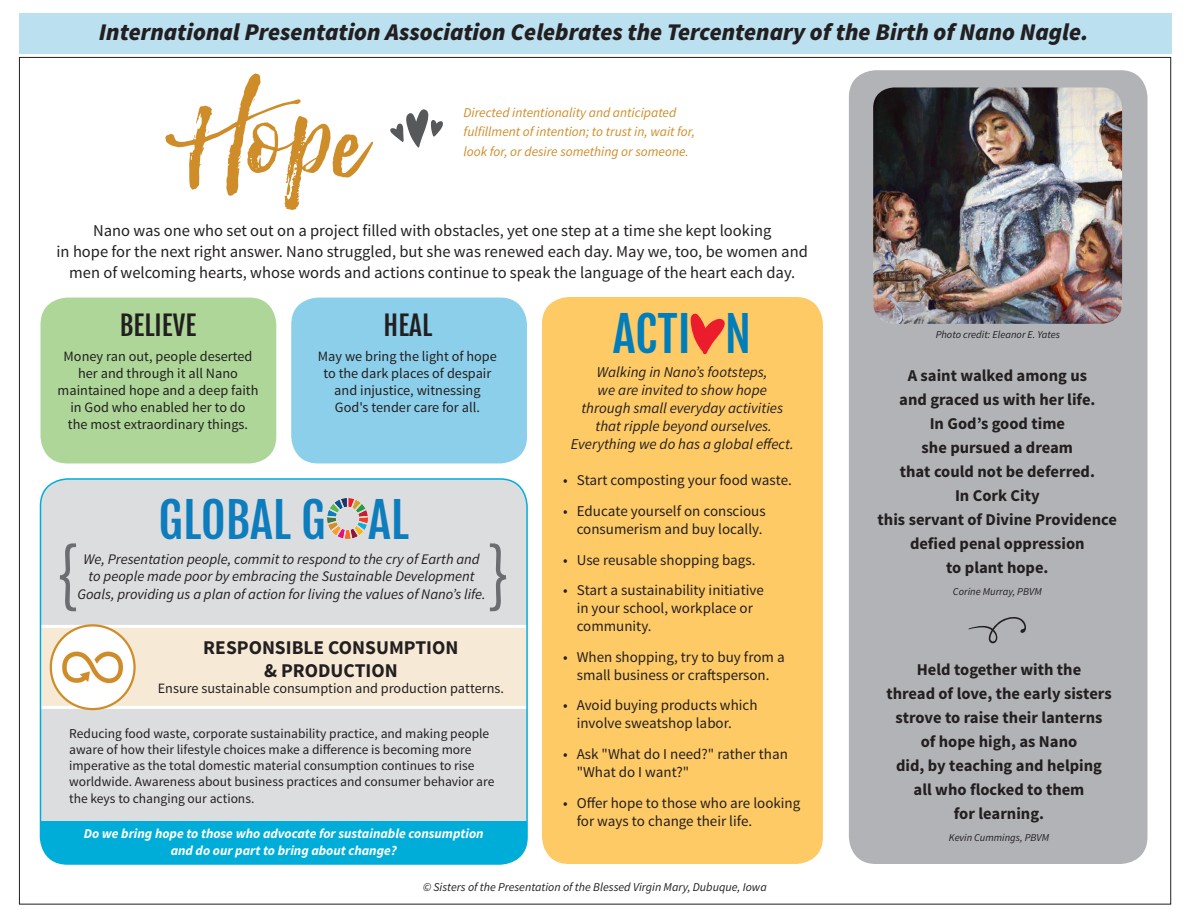
<style>
.page{position:relative;width:1188px;height:918px;background:#fff}
.page>*{position:absolute;margin:0;border:0;box-sizing:border-box;transform-origin:0 0}
.t1{font:172.5px "Hello Sunshine";color:#cf8d29}
.t2{font:48px "Fjalla One";color:#0d7dbd}
.t3{font:48px "Fjalla One";color:#007dbb}
.t4{font:27px "Fjalla One";color:#231f20}
.t5{font:italic 900 24px "Source Sans Pro";color:#231f20}
.t6{font:700 19.5px "Source Sans Pro";color:#231f20}
.t7{font:700 16.5px "Source Sans Pro";color:#231f20}
.t8{font:16.5px/21px "Source Sans Pro";color:#231f20;text-align:center}
.t9{font:15px/18px "Source Sans Pro";color:#231f20}
.t10{font:italic 15px "Source Sans Pro";color:#231f20}
.t11{font:italic 14.7px/17.5px "Source Sans Pro";color:#231f20;text-align:center}
.t12{font:14.25px "Source Sans Pro";color:#231f20}
.t13{font:13.5px/16.2px "Source Sans Pro";color:#231f20}
.t14{font:italic 13.5px/19.5px "Source Sans Pro";color:#cf8d29}
.t15{font:italic 700 13.5px "Source Sans Pro";color:#fff}
.t16{font:italic 12px "Source Sans Pro";color:#231f20}
.t17{font:italic 10.5px "Source Sans Pro";color:#231f20}
</style>
<div class="page">
<div style="left:40px;top:298px;width:236px;height:165px;background:#add698;border-radius:27px"></div>
<div style="left:291px;top:298px;width:236px;height:165px;background:#8ccfea;border-radius:27px"></div>
<div style="left:542px;top:297px;width:281px;height:567px;background:#feca65;border-radius:27px"></div>
<svg style="left:691px;top:314px;width:34px;height:40px"></svg>
<div style="left:849px;top:70px;width:298px;height:794px;background:#b2b3b7;border-radius:27px"></div>
<div style="left:19px;top:14px;width:1152px;height:40px;background:#bbe1f1"></div>
<div style="left:40px;top:479px;width:487px;height:385px;background:#dcdddf;border-radius:27px"></div>
<div style="left:40px;top:821px;width:487px;height:43px;background:#00add9"></div>
<svg style="left:43px;top:625px;width:482px;height:84px"></svg>
<div style="left:40px;top:478px;width:488px;height:387px;border:2px solid #00add9;border-radius:27px"></div>
<img style="left:327px;top:498px;width:41px;height:41px">
<svg style="left:60px;top:543px;width:16px;height:68px"></svg>
<svg style="left:490px;top:543px;width:16px;height:68px"></svg>
<div style="left:51px;top:625px;width:84px;height:84px;background:#fff;border-radius:50%"></div>
<div style="left:50px;top:624px;width:86px;height:86px;border:2px solid #cf8d29;border-radius:50%"></div>
<img style="left:62px;top:651px;width:61px;height:33px">
<svg style="left:390px;top:109px;width:53px;height:39px"></svg>
<svg style="left:969px;top:617px;width:57px;height:26px"></svg>
<img style="left:873px;top:87px;width:249px;height:237px">
<h3 class="t5" style="left:99px;top:17px;width:991px">International Presentation Association Celebrates the Tercentenary of the Birth of Nano Nagle.</h3>
<p class="t1" style="left:166px;top:39px;width:201px">Hope</p>
<p class="t14" style="left:464px;top:103px;width:233px">Directed intentionality and anticipated fulfillment of intention; to trust in, wait for, look for, or desire something or someone.</p>
<p class="t8" style="left:93px;top:221px;width:680px">Nano was one who set out on a project filled with obstacles, yet one step at a time she kept looking</p>
<p class="t8" style="left:57px;top:242px;width:753px">in hope for the next right answer. Nano struggled, but she was renewed each day. May we, too, be women and men of welcoming hearts, whose words and actions continue to speak the language of the heart each day.</p>
<p class="t4" style="left:120px;top:309px;width:78px">BELIEVE</p>
<p class="t4" style="left:384px;top:309px;width:50px">HEAL</p>
<p class="t12" style="left:64px;top:347px;width:190px">Money ran out, people deserted</p>
<p class="t12" style="left:78px;top:365px;width:161px">her and through it all Nano</p>
<p class="t12" style="left:58px;top:382px;width:202px">maintained hope and a deep faith</p>
<p class="t12" style="left:70px;top:399px;width:177px">in God who enabled her to do</p>
<p class="t12" style="left:68px;top:416px;width:182px">the most extraordinary things.</p>
<p class="t12" style="left:318px;top:347px;width:181px">May we bring the light of hope</p>
<p class="t12" style="left:323px;top:365px;width:169px">to the dark places of despair</p>
<p class="t12" style="left:334px;top:382px;width:148px">and injustice, witnessing</p>
<p class="t12" style="left:335px;top:399px;width:146px">God's tender care for all.</p>
<p class="t2" style="left:158px;top:490px;width:252px">GLOBAL G AL</p>
<p class="t11" style="left:78px;top:550px;width:410px">We, Presentation people, commit to respond to the cry of Earth and to people made poor by embracing the Sustainable Development<br>Goals, providing us a plan of action for living the values of Nano’s life.</p>
<p class="t6" style="left:203px;top:635px;width:257px">RESPONSIBLE CONSUMPTION</p>
<p class="t6" style="left:264px;top:658px;width:135px">&amp; PRODUCTION</p>
<p class="t12" style="left:158px;top:680px;width:348px">Ensure sustainable consumption and production patterns.</p>
<p class="t13" style="left:69px;top:725px;width:427px">Reducing food waste, corporate sustainability practice, and making people aware of how their lifestyle choices make a difference is becoming more imperative as the total domestic material consumption continues to rise worldwide. Awareness about business practices and consumer behavior are the keys to changing our actions.</p>
<p class="t15" style="left:84px;top:825px;width:401px">Do we bring hope to those who advocate for sustainable consumption</p>
<p class="t15" style="left:171px;top:841px;width:228px">and do our part to bring about change?</p>
<h2 class="t3" style="left:613px;top:305px;width:140px">ACTI N</h2>
<p class="t10" style="left:597px;top:363px;width:172px">Walking in Nano’s footsteps,</p>
<p class="t10" style="left:598px;top:381px;width:171px">we are invited to show hope</p>
<p class="t10" style="left:581px;top:399px;width:203px">through small everyday activities</p>
<p class="t10" style="left:596px;top:417px;width:178px">that ripple beyond ourselves.</p>
<p class="t10" style="left:571px;top:435px;width:225px">Everything we do has a global effect.</p>
<p class="t9" style="left:563px;top:472px;width:230px">• Start composting your food waste.</p>
<p class="t9" style="left:563px;top:502px;width:204px;text-align:right">• Educate yourself on conscious consumerism and buy locally.</p>
<p class="t9" style="left:563px;top:551px;width:194px">• Use reusable shopping bags.</p>
<p class="t9" style="left:577px;top:581px;width:189px;text-indent:-14px">• Start a sustainability initiative in your school, workplace or community.</p>
<p class="t9" style="left:563px;top:648px;width:223px;text-align:center">• When shopping, try to buy from a small business or craftsperson.</p>
<p class="t9" style="left:577px;top:697px;width:182px;text-indent:-14px">• Avoid buying products which involve sweatshop labor.</p>
<p class="t9" style="left:577px;top:745px;width:213px;text-indent:-14px">• Ask "What do I need?" rather than "What do I want?"</p>
<p class="t9" style="left:577px;top:794px;width:225px;text-indent:-14px">• Offer hope to those who are looking for ways to change their life.</p>
<p class="t16" style="left:423px;top:880px;width:345px">© Sisters of the Presentation of the Blessed Virgin Mary, Dubuque, Iowa</p>
<p class="t17" style="left:936px;top:328px;width:126px">Photo credit: Eleanor E. Yates</p>
<p class="t7" style="left:908px;top:365px;width:181px">A saint walked among us</p>
<p class="t7" style="left:899px;top:389px;width:198px">and graced us with her life.</p>
<p class="t7" style="left:930px;top:413px;width:137px">In God’s good time</p>
<p class="t7" style="left:922px;top:437px;width:153px">she pursued a dream</p>
<p class="t7" style="left:900px;top:461px;width:197px">that could not be deferred.</p>
<p class="t7" style="left:955px;top:485px;width:86px">In Cork City</p>
<p class="t7" style="left:878px;top:509px;width:241px">this servant of Divine Providence</p>
<p class="t7" style="left:910px;top:533px;width:176px">defied penal oppression</p>
<p class="t7" style="left:946px;top:557px;width:104px">to plant hope.</p>
<p class="t17" style="left:953px;top:585px;width:90px">Corine Murray, PBVM</p>
<p class="t7" style="left:917px;top:658px;width:166px">Held together with the</p>
<p class="t7" style="left:886px;top:682px;width:227px">thread of love, the early sisters</p>
<p class="t7" style="left:896px;top:706px;width:208px">strove to raise their lanterns</p>
<p class="t7" style="left:921px;top:730px;width:158px">of hope high, as Nano</p>
<p class="t7" style="left:896px;top:754px;width:207px">did, by teaching and helping</p>
<p class="t7" style="left:914px;top:778px;width:172px">all who flocked to them</p>
<p class="t7" style="left:954px;top:802px;width:92px">for learning.</p>
<p class="t17" style="left:949px;top:831px;width:102px">Kevin Cummings, PBVM</p>
</div>
